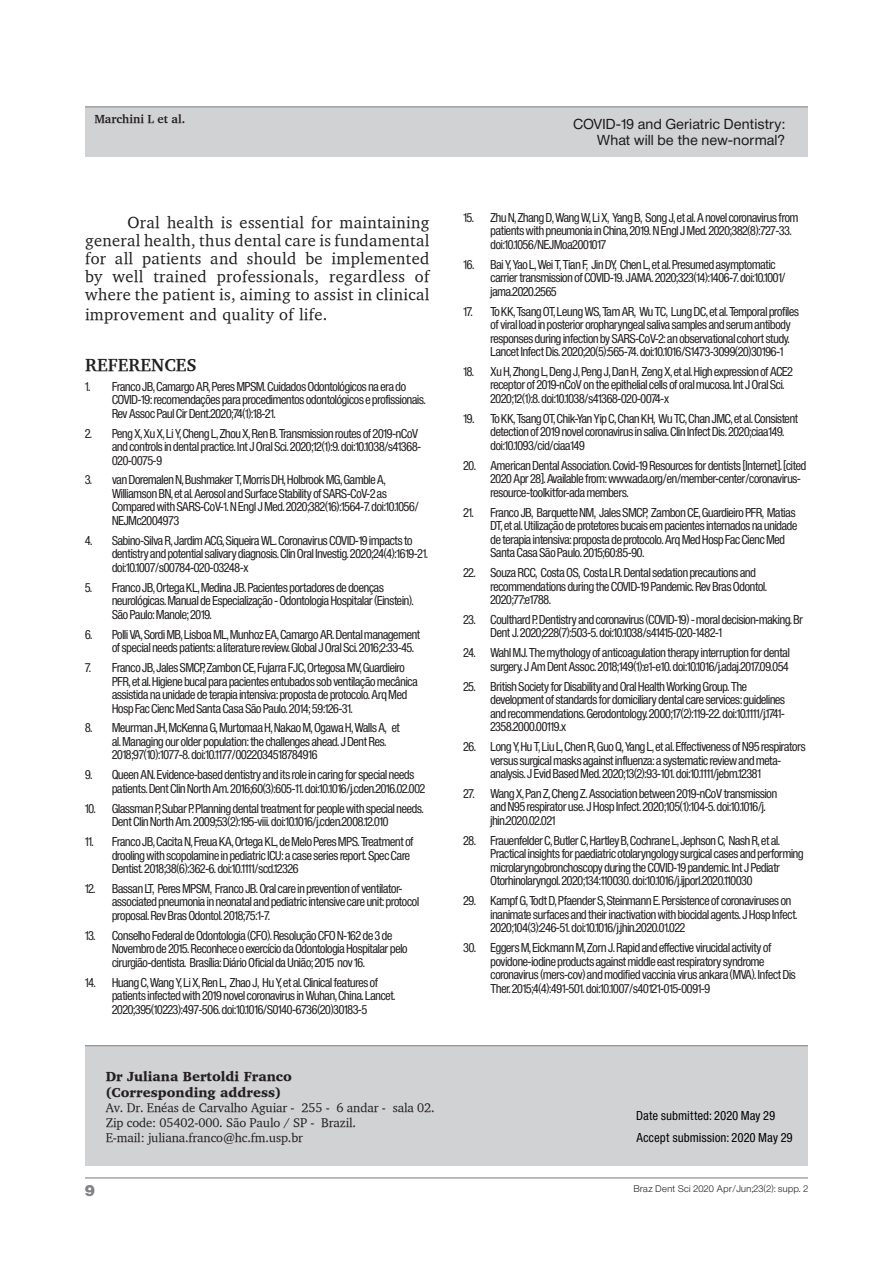
<style>
.page{position:relative;width:893px;height:1263px;background:#fff}
.page>*{position:absolute;margin:0;border:0;box-sizing:border-box;transform-origin:0 0}
.t1{font:700 18px "Charter";color:#231f20}
.t2{font:16.5px/18px "Charter";letter-spacing:.02em;color:#231f20;text-align:justify}
.t3{font:15px "Sh Europa Nr 2 Ultra";color:#808285}
.t4{font:13.5px/16.2px "Sh Europa Nr 2";letter-spacing:.05em;color:#231f20;text-align:right}
.t5{font:900 13.5px/16.2px "Charter";color:#231f20}
.t6{font:12.75px/15px "Charter";letter-spacing:-.01em;color:#231f20}
.t7{font:12px/13.5px "Sh Europa Nr 2 Con";letter-spacing:-.01em;color:#231f20}
.t8{font:12px/23px "Sh Europa Nr 2 Con";letter-spacing:.05em;color:#000}
.t9{font:700 12px "Charter";color:#231f20}
.t10{font:9px "Sh Europa Nr 2 Light";letter-spacing:.05em;color:#231f20}
</style>
<div class="page">
<div style="left:85px;top:107px;width:723px;height:50px;background:#d1d2d4"></div>
<hr style="left:85px;top:106px;width:723px;height:1px;background:#808285">
<hr style="left:85px;top:1177px;width:723px;height:1px;background:#808285">
<div style="left:85px;top:1046px;width:723px;height:119px;background:#d1d2d4"></div>
<hr style="left:85px;top:1045px;width:723px;height:1px;background:#808285">
<p class="t9" style="left:94px;top:111px;width:92px">Marchini L et al.</p>
<h2 class="t2" style="left:85px;top:213px;width:346px;text-indent:43px">Oral health is essential for maintaining general health, thus dental care is fundamental for all patients and should be implemented by well trained professionals, regardless of where the patient is, aiming to assist in clinical</h2>
<h2 class="t2" style="left:85px;top:305px;width:244px">improvement and quality of life.</h2>
<h1 class="t1" style="left:85px;top:353px;width:113px">REFERENCES</h1>
<p class="t7" style="left:112px;top:380px;width:315px;text-indent:-27px">1. Franco JB, Camargo AR, Peres MPSM. Cuidados Odontológicos na era do<br>COVID-19: recomendações para procedimentos odontológicos e profissionais.<br>Rev Assoc Paul Cir Dent.2020;74(1):18-21.</p>
<p class="t7" style="left:112px;top:426px;width:310px;text-indent:-27px">2. Peng X, Xu X, Li Y, Cheng L, Zhou X, Ren B. Transmission routes of 2019-nCoV and controls in dental practice. Int J Oral Sci. 2020;12(1):9. doi:10.1038/s41368-<br>020-0075-9</p>
<p class="t7" style="left:112px;top:473px;width:308px;text-indent:-27px">3. van Doremalen N, Bushmaker T, Morris DH, Holbrook MG, Gamble A, Williamson BN, et al. Aerosol and Surface Stability of SARS-CoV-2 as Compared with SARS-CoV-1. N Engl J Med. 2020;382(16):1564-7. doi:10.1056/ NEJMc2004973</p>
<p class="t7" style="left:112px;top:534px;width:317px;text-indent:-27px">4. Sabino-Silva R, Jardim ACG, Siqueira WL. Coronavirus COVID-19 impacts to dentistry and potential salivary diagnosis. Clin Oral Investig. 2020;24(4):1619-21. doi:10.1007/s00784-020-03248-x</p>
<p class="t7" style="left:112px;top:581px;width:303px;text-indent:-27px">5. Franco JB, Ortega KL, Medina JB. Pacientes portadores de doenças neurológicas. Manual de Especialização - Odontologia Hospitalar (Einstein).<br>São Paulo: Manole; 2019.</p>
<p class="t7" style="left:112px;top:627px;width:310px;text-indent:-27px">6. Polli VA, Sordi MB, Lisboa ML, Munhoz EA, Camargo AR. Dental management of special needs patients: a literature review. Global J Oral Sci. 2016;2:33-45.</p>
<p class="t7" style="left:112px;top:661px;width:307px;text-indent:-27px">7. Franco JB, Jales SMCP, Zambon CE, Fujarra FJC, Ortegosa MV, Guardieiro PFR, et al. Higiene bucal para pacientes entubados sob ventilação mecânica assistida na unidade de terapia intensiva: proposta de protocolo. Arq Med Hosp Fac Cienc Med Santa Casa São Paulo. 2014; 59:126-31.</p>
<p class="t7" style="left:112px;top:721px;width:289px;text-indent:-27px">8. Meurman JH, McKenna G, Murtomaa H, Nakao M, Ogawa H, Walls A, et al. Managing our older population: the challenges ahead. J Dent Res.<br>2018;97(10):1077-8. doi:10.1177/0022034518784916</p>
<p class="t7" style="left:112px;top:768px;width:315px;text-indent:-27px">9. Queen AN. Evidence-based dentistry and its role in caring for special needs patients. Dent Clin North Am. 2016;60(3):605-11. doi:10.1016/j.cden.2016.02.002</p>
<p class="t7" style="left:112px;top:801px;width:313px;text-indent:-27px">10. Glassman P, Subar P. Planning dental treatment for people with special needs.<br>Dent Clin North Am. 2009;53(2):195-viii. doi:10.1016/j.cden.2008.12.010</p>
<p class="t7" style="left:112px;top:835px;width:303px;text-indent:-27px">11. Franco JB, Cacita N, Freua KA, Ortega KL, de Melo Peres MPS. Treatment of drooling with scopolamine in pediatric ICU: a case series report. Spec Care<br>Dentist. 2018;38(6):362-6. doi:10.1111/scd.12326</p>
<p class="t7" style="left:112px;top:882px;width:308px;text-indent:-27px">12. Bassan LT, Peres MPSM, Franco JB. Oral care in prevention of ventilator&shy;associated pneumonia in neonatal and pediatric intensive care unit: protocol proposal. Rev Bras Odontol. 2018;75:1-7.</p>
<p class="t7" style="left:112px;top:929px;width:297px;text-indent:-27px">13. Conselho Federal de Odontologia (CFO). Resolução CFO N-162 de 3 de<br>Novembro de 2015. Reconhece o exercício da Odontologia Hospitalar pelo cirurgião-dentista. Brasília: Diário Oficial da União; 2015 nov 16.</p>
<p class="t7" style="left:112px;top:975px;width:285px;text-indent:-27px">14. Huang C, Wang Y, Li X, Ren L, Zhao J, Hu Y, et al. Clinical features of patients infected with 2019 novel coronavirus in Wuhan, China. Lancet.<br>2020;395(10223):497-506. doi:10.1016/S0140-6736(20)30183-5</p>
<p class="t4" style="left:573px;top:116px;width:213px">COVID-19 and Geriatric Dentistry:<br>What will be the new-normal?</p>
<p class="t7" style="left:490px;top:211px;width:309px;text-indent:-27px">15. Zhu N, Zhang D, Wang W, Li X, Yang B, Song J, et al. A novel coronavirus from patients with pneumonia in China, 2019. N Engl J Med. 2020;382(8):727-33. doi:10.1056/NEJMoa2001017</p>
<p class="t7" style="left:490px;top:258px;width:297px;text-indent:-27px">16. Bai Y, Yao L, Wei T, Tian F, Jin DY, Chen L, et al. Presumed asymptomatic carrier transmission of COVID-19. JAMA. 2020;323(14):1406-7. doi:10.1001/ jama.2020.2565</p>
<p class="t7" style="left:490px;top:304px;width:310px;text-indent:-27px">17. To KK, Tsang OT, Leung WS, Tam AR, Wu TC, Lung DC, et al. Temporal profiles of viral load in posterior oropharyngeal saliva samples and serum antibody responses during infection by SARS-CoV-2: an observational cohort study.<br>Lancet Infect Dis. 2020;20(5):565-74. doi:10.1016/S1473-3099(20)30196-1</p>
<p class="t7" style="left:490px;top:365px;width:304px;text-indent:-27px">18. Xu H, Zhong L, Deng J, Peng J, Dan H, Zeng X, et al. High expression of ACE2 receptor of 2019-nCoV on the epithelial cells of oral mucosa. Int J Oral Sci.<br>2020;12(1):8. doi:10.1038/s41368-020-0074-x</p>
<p class="t7" style="left:490px;top:412px;width:309px;text-indent:-27px">19. To KK, Tsang OT, Chik-Yan Yip C, Chan KH, Wu TC, Chan JMC, et al. Consistent detection of 2019 novel coronavirus in saliva. Clin Infect Dis. 2020;ciaa149. doi:10.1093/cid/ciaa149</p>
<p class="t7" style="left:490px;top:459px;width:317px;text-indent:-27px">20. American Dental Association. Covid-19 Resources for dentists [Internet]. [cited<br>2020 Apr 28]. Available from: www.ada.org/en/member-center/coronavirus&shy;resource-toolkitfor-ada members.</p>
<p class="t7" style="left:490px;top:505px;width:308px;text-indent:-27px">21. Franco JB, Barquette NM, Jales SMCP, Zambon CE, Guardieiro PFR, Matias DT, et al. Utilização de protetores bucais em pacientes internados na unidade de terapia intensiva: proposta de protocolo. Arq Med Hosp Fac Cienc Med Santa Casa São Paulo. 2015;60:85-90.</p>
<p class="t7" style="left:490px;top:566px;width:278px;text-indent:-27px">22. Souza RCC, Costa OS, Costa LR. Dental sedation precautions and recommendations during the COVID-19 Pandemic. Rev Bras Odontol.<br>2020;77:e1788.</p>
<p class="t7" style="left:490px;top:613px;width:314px;text-indent:-27px">23. Coulthard P. Dentistry and coronavirus (COVID-19) - moral decision-making. Br<br>Dent J. 2020;228(7):503-5. doi:10.1038/s41415-020-1482-1</p>
<p class="t7" style="left:463px;top:646px;width:328px;text-align:right">24. Wahl MJ. The mythology of anticoagulation therapy interruption for dental surgery. J Am Dent Assoc. 2018;149(1):e1-e10. doi:10.1016/j.adaj.2017.09.054</p>
<p class="t7" style="left:490px;top:680px;width:296px;text-indent:-27px">25. British Society for Disability and Oral Health Working Group. The development of standards for domiciliary dental care services: guidelines and recommendations. Gerodontology. 2000;17(2):119-22. doi:10.1111/j.1741- 2358.2000.00119.x</p>
<p class="t7" style="left:490px;top:740px;width:317px;text-indent:-27px">26. Long Y, Hu T, Liu L, Chen R, Guo Q, Yang L, et al. Effectiveness of N95 respirators versus surgical masks against influenza: a systematic review and meta&shy;analysis. J Evid Based Med. 2020;13(2):93-101. doi:10.1111/jebm.12381</p>
<p class="t7" style="left:490px;top:787px;width:288px;text-indent:-27px">27. Wang X, Pan Z, Cheng Z. Association between 2019-nCoV transmission and N95 respirator use. J Hosp Infect. 2020;105(1):104-5. doi:10.1016/j. jhin.2020.02.021</p>
<p class="t7" style="left:490px;top:834px;width:314px;text-indent:-27px">28. Frauenfelder C, Butler C, Hartley B, Cochrane L, Jephson C, Nash R, et al.<br>Practical insights for paediatric otolaryngology surgical cases and performing microlaryngobronchoscopy during the COVID-19 pandemic. Int J Pediatr Otorhinolaryngol. 2020;134:110030. doi:10.1016/j.ijporl.2020.110030</p>
<p class="t7" style="left:490px;top:894px;width:308px;text-indent:-27px">29. Kampf G, Todt D, Pfaender S, Steinmann E. Persistence of coronaviruses on inanimate surfaces and their inactivation with biocidal agents. J Hosp Infect.<br>2020;104(3):246-51. doi:10.1016/j.jhin.2020.01.022</p>
<p class="t7" style="left:490px;top:941px;width:307px;text-indent:-27px">30. Eggers M, Eickmann M, Zorn J. Rapid and effective virucidal activity of povidone-iodine products against middle east respiratory syndrome coronavirus (mers-cov) and modified vaccinia virus ankara (MVA). Infect Dis Ther. 2015;4(4):491-501. doi:10.1007/s40121-015-0091-9</p>
<p class="t5" style="left:106px;top:1068px;width:188px">Dr Juliana Bertoldi Franco (Corresponding address)</p>
<p class="t6" style="left:106px;top:1100px;width:330px">Av. Dr. Enéas de Carvalho Aguiar - 255 - 6 andar - sala 02.<br>Zip code: 05402-000. São Paulo / SP - Brazil.<br>E-mail: juliana.franco@hc.fm.usp.br</p>
<p class="t8" style="left:636px;top:1104px;width:157px">Date submitted: 2020 May 29<br>Accept submission: 2020 May 29</p>
<p class="t3" style="left:85px;top:1182px;width:11px">9</p>
<p class="t10" style="left:634px;top:1183px;width:175px">Braz Dent Sci 2020 Apr/Jun;23(2): supp. 2</p>
</div>
